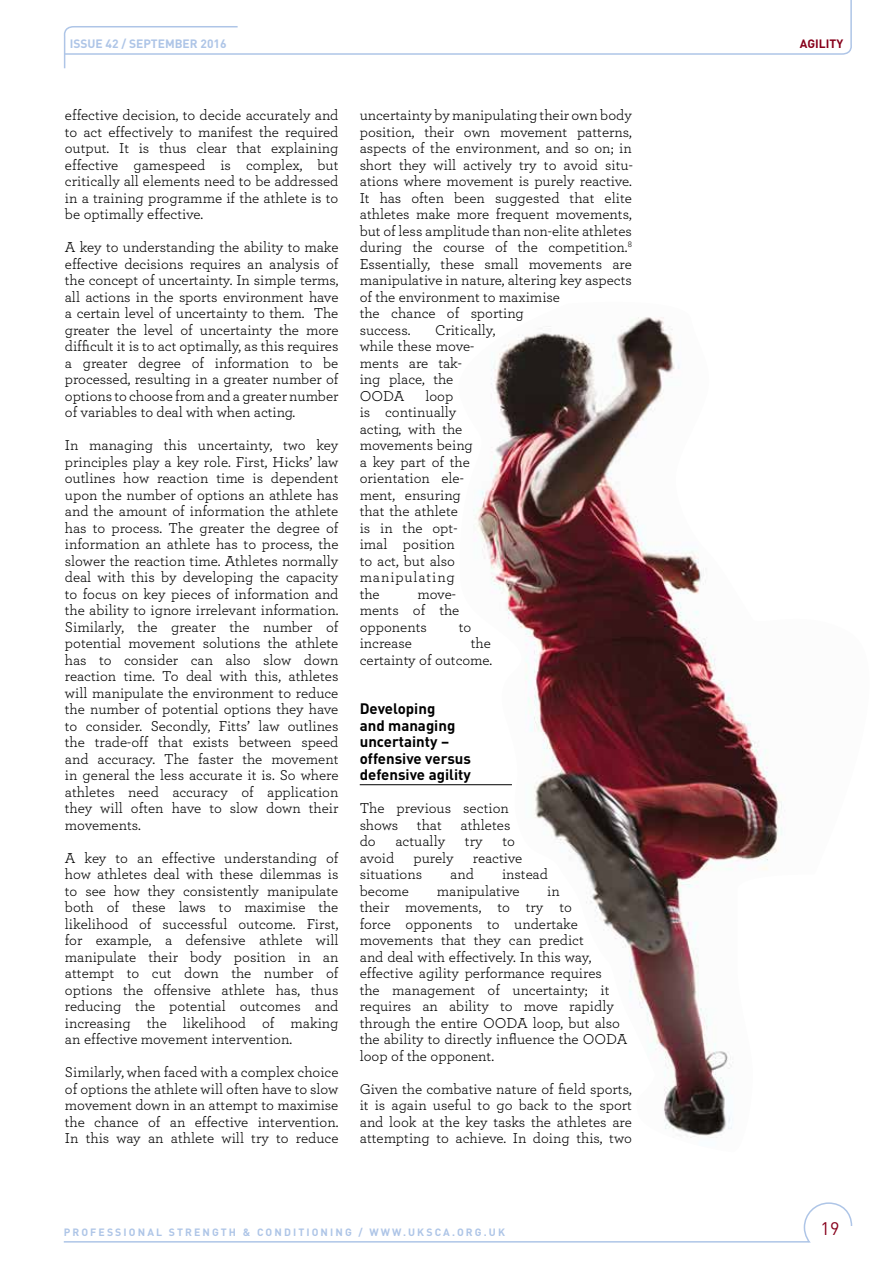
<style>
.page{position:relative;width:893px;height:1263px;background:#fff}
.page>*{position:absolute;margin:0;border:0;box-sizing:border-box;transform-origin:0 0}
.t1{font:18px "DIN";color:#87001b}
.t2{font:15px/16.5px "Archer";color:#000;text-align:justify}
.t3{font:700 15px/16.5px "DIN";color:#000}
.t4{font:700 12px "DIN";color:#aec5e7}
.t5{font:700 12px "DIN";color:#87001b}
.t6{font:700 10.5px "DIN";letter-spacing:.2em;color:#aec5e7}
</style>
<div class="page">
<svg style="left:63px;top:1202px;width:790px;height:41px"></svg>
<svg style="left:63px;top:0;width:789px;height:69px"></svg>
<hr style="left:360px;top:784px;width:152px;height:1px;background:#000">
<img style="left:457px;top:317px;width:325px;height:821px">
<p class="t4" style="left:70px;top:36px;width:68px">ISSUE 42 / septe</p>
<p class="t4" style="left:165px;top:36px;width:63px">mber 2016</p>
<p class="t5" style="left:800px;top:36px;width:15px">Agilit</p>
<p class="t5" style="left:836px;top:36px;width:8px">y</p>
<p class="t2" style="left:65px;top:106px;width:275px">effective decision, to decide accurately and to act effectively to manifest the required output. It is thus clear that explaining effective gamespeed is complex, but critically all elements need to be addressed in a training programme if the athlete is to be optimally effective.</p>
<p class="t2" style="left:65px;top:238px;width:275px">A key to understanding the ability to make effective decisions requires an analysis of the concept of uncertainty. In simple terms, all actions in the sports environment have a certain level of uncertainty to them. The greater the level of uncertainty the more difficult it is to act optimally, as this requires a greater degree of information to be processed, resulting in a greater number of options to choose from and a greater number of variables to deal with when acting.</p>
<p class="t2" style="left:65px;top:436px;width:275px">In managing this uncertainty, two key principles play a key role. First, Hicks’ law outlines how reaction time is dependent upon the number of options an athlete has and the amount of information the athlete has to process. The greater the degree of information an athlete has to process, the slower the reaction time. Athletes normally deal with this by developing the capacity to focus on key pieces of information and the ability to ignore irrelevant information.<br>Similarly, the greater the number of potential movement solutions the athlete has to consider can also slow down reaction time. To deal with this, athletes will manipulate the environment to reduce the number of potential options they have to consider. Secondly, Fitts’ law outlines the trade-off that exists between speed and accuracy. The faster the movement in general the less accurate it is. So where athletes need accuracy of application they will often have to slow down their movements.</p>
<p class="t2" style="left:65px;top:849px;width:275px">A key to an effective understanding of how athletes deal with these dilemmas is to see how they consistently manipulate both of these laws to maximise the likelihood of successful outcome. First, for example, a defensive athlete will manipulate their body position in an attempt to cut down the number of options the offensive athlete has, thus reducing the potential outcomes and increasing the likelihood of making an effective movement intervention.</p>
<p class="t2" style="left:65px;top:1063px;width:275px">Similarly, when faced with a complex choice of options the athlete will often have to slow movement down in an attempt to maximise the chance of an effective intervention.<br>In this way an athlete will try to reduce</p>
<p class="t2" style="left:360px;top:106px;width:275px;text-align:left">uncertainty by manipulating their own body position, their own movement patterns, aspects of the environment, and so on; in short they will actively try to avoid situ&shy;ations where movement is purely reactive.<br>It has often been suggested that elite athletes make more frequent movements, but of less amplitude than non-elite athletes during the course of the competition.<sup>8<br></sup>Essentially, these small movements are manipulative in nature, altering key aspects of the environment to maximise<br>the chance of sporting<br>success.</p>
<p class="t2" style="left:360px;top:321px;width:137px;text-align:left;text-indent:75px">Critically, while these move&shy;ments are tak-<br>ing place, the<br>OODA</p>
<p class="t2" style="left:360px;top:387px;width:115px;text-align:left;text-indent:66px">loop<br>is continually acting, with the movements being a key part of the orientation ele&shy;ment, ensuring that the athlete<br>is in the opt&shy;imal position<br>to act, but also manipulating the</p>
<p class="t2" style="left:360px;top:585px;width:101px;text-align:left;text-indent:58px">move&shy;ments of the opponents</p>
<p class="t2" style="left:459px;top:618px;width:14px">to</p>
<p class="t2" style="left:360px;top:634px;width:134px;text-align:right">the<br>certainty of outcome.</p>
<p class="t3" style="left:360px;top:700px;width:113px">Developing<br>and managing uncertainty – offensive versus defensive agility</p>
<p class="t2" style="left:360px;top:799px;width:152px">The previous section shows that athletes do</p>
<p class="t2" style="left:360px;top:634px;width:54px">increase</p>
<p class="t2" style="left:395px;top:832px;width:51px">actually</p>
<p class="t2" style="left:465px;top:832px;width:19px">try</p>
<p class="t2" style="left:502px;top:832px;width:14px">to</p>
<p class="t2" style="left:360px;top:849px;width:36px">avoid</p>
<p class="t2" style="left:413px;top:849px;width:42px">purely</p>
<p class="t2" style="left:473px;top:849px;width:51px">reactive</p>
<p class="t2" style="left:360px;top:865px;width:64px">situations</p>
<p class="t2" style="left:450px;top:865px;width:25px">and</p>
<p class="t2" style="left:502px;top:865px;width:47px">instead</p>
<p class="t2" style="left:360px;top:882px;width:51px">become</p>
<p class="t2" style="left:437px;top:882px;width:84px">manipulative</p>
<p class="t2" style="left:360px;top:882px;width:256px;text-align:left;text-indent:188px">in<br>their movements, to try to<br>force opponents to undertake movements that they can predict<br>and deal with effectively. In this way, effective agility performance requires the management of uncertainty; it requires an ability to move rapidly through the entire OODA</p>
<p class="t2" style="left:360px;top:1014px;width:262px;text-align:left;text-indent:173px">loop, but also the ability to directly influence the OODA loop of the opponent.</p>
<p class="t2" style="left:360px;top:1080px;width:274px">Given the combative nature of field sports, it is again useful to go back to the sport and look at the key tasks the athletes are attempting to achieve. In doing this, two</p>
<p class="t6" style="left:64px;top:1225px;width:443px">PROFESSIONAL STRENGTH &amp; CONDITIONING / WWW.UKSCA.ORG.UK</p>
<p class="t1" style="left:821px;top:1217px;width:20px">19</p>
</div>
